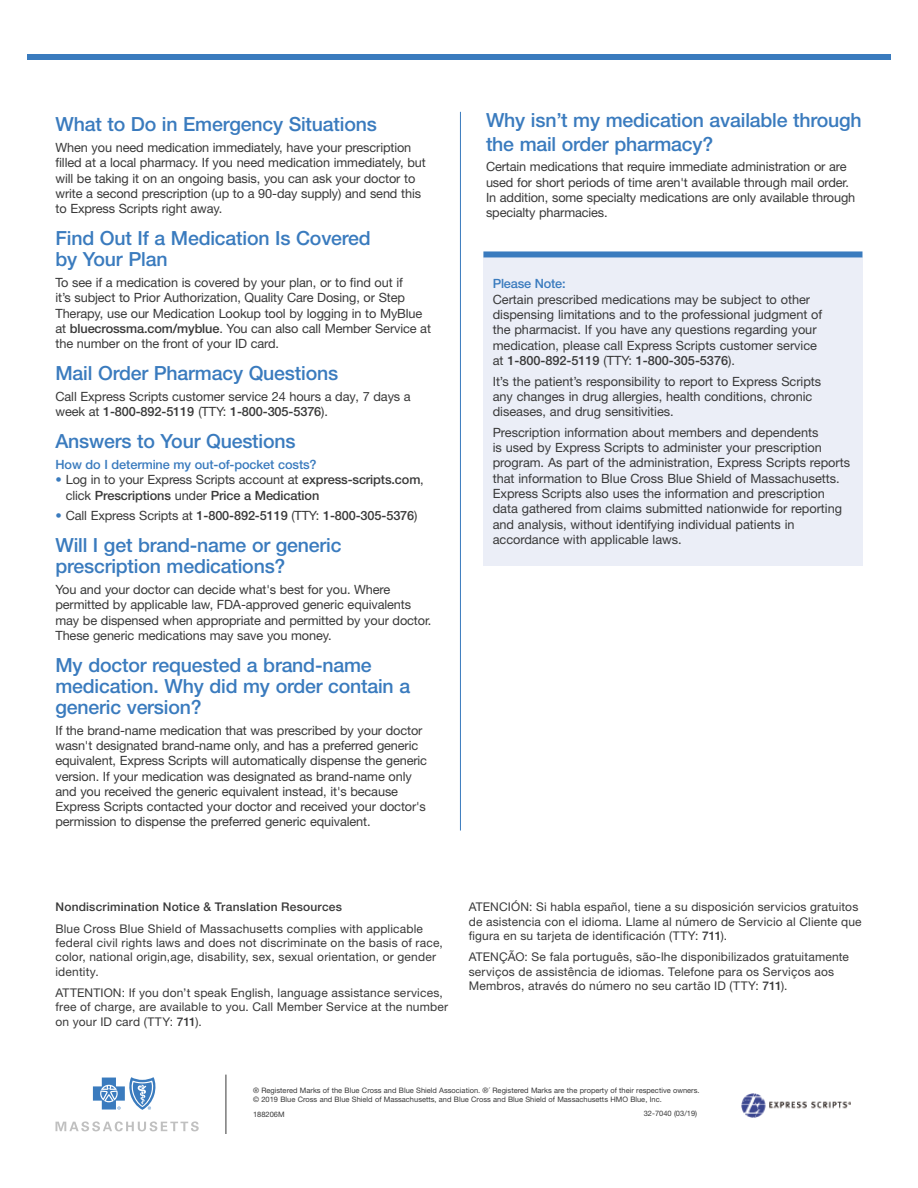
<style>
.page{position:relative;width:918px;height:1188px;background:#fff}
.page>*{position:absolute;margin:0;border:0;box-sizing:border-box;transform-origin:0 0}
.t1{font:500 19.5px/21px "Helvetica Neue LT Std";letter-spacing:-.01em;color:#3a7bbe}
.t2{font:12.75px/15.3px "Helvetica Neue LT Std";letter-spacing:-.01em;color:#393939}
.t3{font:500 12.75px/15.3px "Helvetica Neue LT Std";letter-spacing:-.01em;color:#393939}
.t4{font:500 12.75px "Helvetica Neue LT Std";letter-spacing:-.01em;color:#3a7bbe}
.t5{font:12px/14.4px "Helvetica Neue LT Std";letter-spacing:.015em;color:#393939}
.t6{font:500 12px "Helvetica Neue LT Std";letter-spacing:.015em;color:#393939}
.t7{font:7.5px/9px "Helvetica Neue LT Std";color:#393939}
.s1{font-weight:500}
.s2{font-weight:400;color:#3a7bbe}
.s3{font-weight:400}
</style>
<div class="page">
<div style="left:483px;top:257px;width:379px;height:309px;background:#ebeef7"></div>
<div style="left:483px;top:251px;width:379px;height:6px;background:#3a7bbe"></div>
<hr style="left:460px;top:112px;width:1px;height:719px;background:#3a7bbe">
<div style="left:27px;top:54px;width:864px;height:6px;background:#3a7bbe"></div>
<img style="left:742px;top:1093px;width:109px;height:25px">
<svg style="left:55px;top:1121px;width:144px;height:10px"></svg>
<svg style="left:93px;top:1077px;width:63px;height:33px"></svg>
<hr style="left:226px;top:1075px;width:1px;height:59px;background:#393939">
<h1 class="t1" style="left:56px;top:114px;width:323px">What to Do in Emergency Situations</h1>
<p class="t2" style="left:56px;top:140px;width:372px">When you need medication immediately, have your prescription filled at a local pharmacy. If you need medication immediately, but will be taking it on an ongoing basis, you can ask your doctor to write a second prescription (up to a 90-day supply) and send this to Express Scripts right away.</p>
<h1 class="t1" style="left:56px;top:228px;width:317px">Find Out If a Medication Is Covered by Your Plan</h1>
<p class="t2" style="left:56px;top:275px;width:377px">To see if a medication is covered by your plan, or to find out if<br>it’s subject to Prior Authorization, Quality Care Dosing, or Step Therapy, use our Medication Lookup tool by logging in to MyBlue at <span class="s1">bluecrossma.com/myblue</span>. You can also call Member Service at the number on the front of your ID card.</p>
<h1 class="t1" style="left:56px;top:363px;width:284px">Mail Order Pharmacy Questions</h1>
<p class="t2" style="left:56px;top:389px;width:357px">Call Express Scripts customer service 24 hours a day, 7 days a week at <span class="s1">1-800-892-5119</span> (TTY: <span class="s1">1-800-305-5376</span>).</p>
<h1 class="t1" style="left:56px;top:431px;width:242px">Answers to Your Questions</h1>
<p class="t4" style="left:56px;top:457px;width:263px">How do I determine my out-of-pocket costs?</p>
<p class="t3" style="left:66px;top:472px;width:360px;text-indent:-10px"><span class="s2">•</span> <span class="s3">Log in to your Express Scripts account at</span> express-scripts.com<span class="s3">, click</span> Prescriptions <span class="s3">under</span> Price a Medication</p>
<p class="t3" style="left:56px;top:508px;width:364px"><span class="s2">•</span> <span class="s3">Call Express Scripts at</span> 1-800-892-5119 <span class="s3">(TTY:</span> 1-800-305-5376<span class="s3">)</span></p>
<h1 class="t1" style="left:56px;top:535px;width:288px">Will I get brand-name or generic prescription medications?</h1>
<p class="t2" style="left:56px;top:582px;width:378px">You and your doctor can decide what's best for you. Where permitted by applicable law, FDA-approved generic equivalents may be dispensed when appropriate and permitted by your doctor.<br>These generic medications may save you money.</p>
<h1 class="t1" style="left:56px;top:654px;width:356px">My doctor requested a brand-name medication. Why did my order contain a generic version?</h1>
<p class="t2" style="left:56px;top:722px;width:373px">If the brand-name medication that was prescribed by your doctor wasn't designated brand-name only, and has a preferred generic equivalent, Express Scripts will automatically dispense the generic version. If your medication was designated as brand-name only and you received the generic equivalent instead, it's because Express Scripts contacted your doctor and received your doctor's permission to dispense the preferred generic equivalent.</p>
<h1 class="t1" style="left:486px;top:108px;width:377px;line-height:23.4px">Why isn’t my medication available through the mail order pharmacy?</h1>
<p class="t2" style="left:486px;top:159px;width:371px">Certain medications that require immediate administration or are used for short periods of time aren't available through mail order.<br>In addition, some specialty medications are only available through specialty pharmacies.</p>
<p class="t4" style="left:493px;top:276px;width:74px">Please Note:</p>
<p class="t2" style="left:493px;top:291px;width:331px">Certain prescribed medications may be subject to other dispensing limitations and to the professional judgment of the pharmacist. If you have any questions regarding your medication, please call Express Scripts customer service at <span class="s1">1-800-892-5119</span> (TTY: <span class="s1">1-800-305-5376</span>).</p>
<p class="t2" style="left:493px;top:373px;width:330px">It’s the patient’s responsibility to report to Express Scripts any changes in drug allergies, health conditions, chronic diseases, and drug sensitivities.</p>
<p class="t2" style="left:493px;top:425px;width:359px">Prescription information about members and dependents<br>is used by Express Scripts to administer your prescription program. As part of the administration, Express Scripts reports that information to Blue Cross Blue Shield of Massachusetts.<br>Express Scripts also uses the information and prescription data gathered from claims submitted nationwide for reporting and analysis, without identifying individual patients in accordance with applicable laws.</p>
<p class="t6" style="left:56px;top:900px;width:288px">Nondiscrimination Notice &amp; Translation Resources</p>
<p class="t5" style="left:56px;top:921px;width:389px">Blue Cross Blue Shield of Massachusetts complies with applicable federal civil rights laws and does not discriminate on the basis of race, color, national origin,age, disability, sex, sexual orientation, or gender identity.</p>
<p class="t5" style="left:56px;top:985px;width:394px">ATTENTION: If you don’t speak English, language assistance services, free of charge, are available to you. Call Member Service at the number on your ID card (TTY: <span class="s1">711</span>).</p>
<p class="t5" style="left:469px;top:900px;width:394px">ATENCIÓN: Si habla español, tiene a su disposición servicios gratuitos de asistencia con el idioma. Llame al número de Servicio al Cliente que figura en su tarjeta de identificación (TTY: <span class="s1">711</span>).</p>
<p class="t5" style="left:469px;top:950px;width:382px">ATENÇÃO: Se fala português, são-lhe disponibilizados gratuitamente serviços de assistência de idiomas. Telefone para os Serviços aos<br>Membros, através do número no seu cartão ID (TTY: <span class="s1">711</span>).</p>
<p class="t7" style="left:253px;top:1086px;width:448px">® Registered Marks of the Blue Cross and Blue Shield Association. ®´ Registered Marks are the property of their respective owners. © 2019 Blue Cross and Blue Shield of Massachusetts, and Blue Cross and Blue Shield of Massachusetts HMO Blue, Inc.</p>
<p class="t7" style="left:253px;top:1109px;width:33px">188206M</p>
<p class="t7" style="left:644px;top:1109px;width:55px">32-7040 (03/19)</p>
</div>
